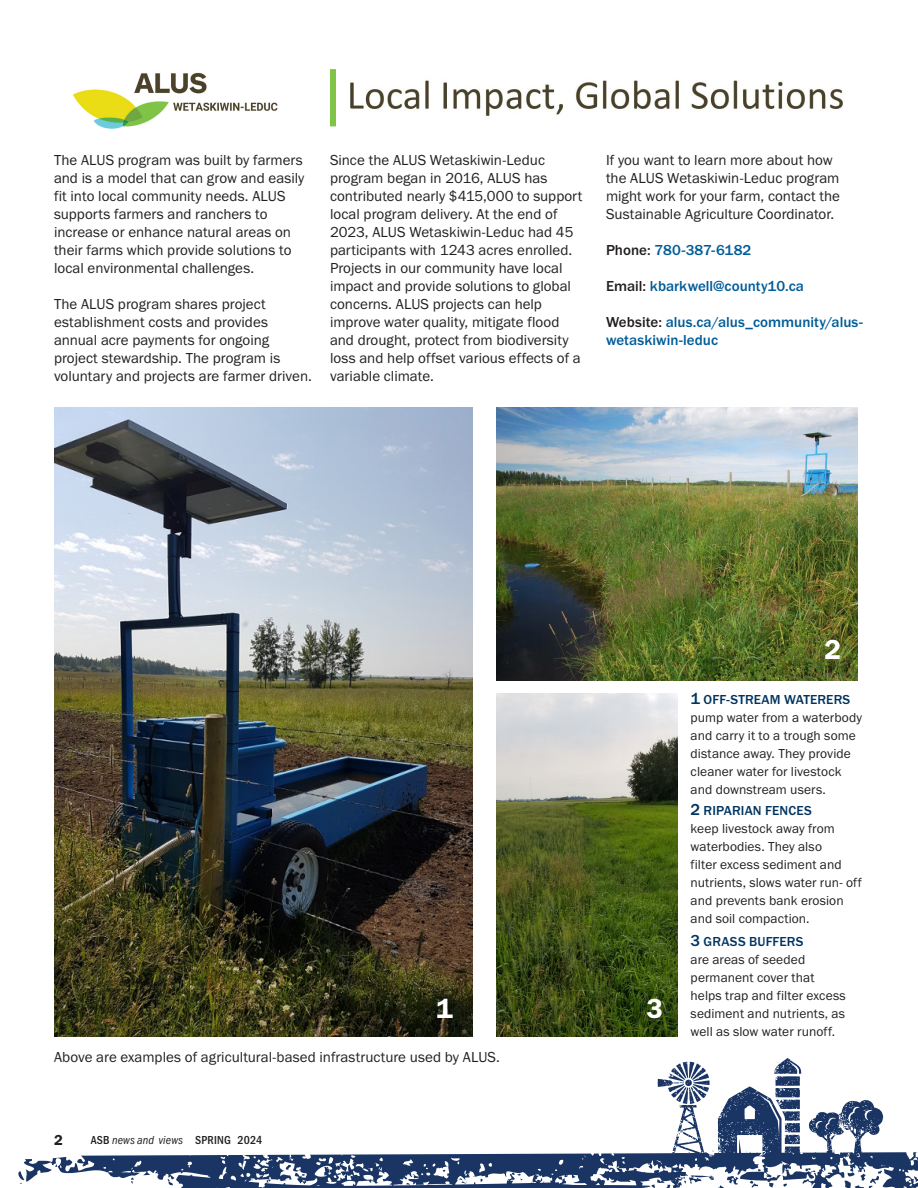
<style>
.page{position:relative;width:918px;height:1188px;background:#fff}
.page>*{position:absolute;margin:0;border:0;box-sizing:border-box;transform-origin:0 0}
.t1{font:28.5px "Franklin Gothic URW Dem";color:#fff}
.t2{font:15px/18px "Franklin Gothic URW Boo";color:#231f20}
.t3{font:500 15px/18px "Franklin Gothic URW";letter-spacing:.005em;color:#005c98}
.t4{font:15px "Franklin Gothic URW Dem";color:#231f20}
.t5{font:13.5px/18px "Franklin Gothic URW Boo";letter-spacing:.005em;color:#231f20}
.t6{font:500 12px "Franklin Gothic URW Cond";letter-spacing:.015em;color:#231f20}
.s1{color:#231f20}
.s2{font-family:"Franklin Gothic URW Con Boo Ita";font-weight:400}
.s3{font-family:"Franklin Gothic URW";font-weight:500;font-size:16.5px;color:#003460}
.s4{font-family:"Franklin Gothic URW";font-weight:500;color:#003460}
</style>
<div class="page">
<svg style="left:18px;top:1058px;width:900px;height:130px"></svg>
<img style="left:73px;top:72px;width:205px;height:57px">
<img style="left:330px;top:80px;width:513px;height:47px">
<div style="left:330px;top:69px;width:6px;height:57px;background:#7fc347"></div>
<img style="left:496px;top:408px;width:362px;height:272px">
<img style="left:496px;top:693px;width:181px;height:343px">
<img style="left:54px;top:408px;width:418px;height:628px">
<p class="t2" style="left:54px;top:151px;width:252px">The ALUS program was built by farmers and is a model that can grow and easily fit into local community needs. ALUS supports farmers and ranchers to increase or enhance natural areas on their farms which provide solutions to local environmental challenges.</p>
<p class="t2" style="left:54px;top:295px;width:259px">The ALUS program shares project establishment costs and provides annual acre payments for ongoing project stewardship. The program is voluntary and projects are farmer driven.</p>
<p class="t2" style="left:330px;top:151px;width:254px">Since the ALUS Wetaskiwin-Leduc program began in 2016, ALUS has contributed nearly $415,000 to support local program delivery. At the end of 2023, ALUS Wetaskiwin-Leduc had 45 participants with 1243 acres enrolled.</p>
<p class="t2" style="left:330px;top:259px;width:252px">Projects in our community have local impact and provide solutions to global concerns. ALUS projects can help improve water quality, mitigate flood and drought, protect from biodiversity loss and help offset various effects of a variable climate.</p>
<p class="t2" style="left:606px;top:151px;width:236px">If you want to learn more about how the ALUS Wetaskiwin-Leduc program might work for your farm, contact the Sustainable Agriculture Coordinator.</p>
<p class="t3" style="left:606px;top:241px;width:147px"><span class="s1">Phone:</span> 780-387-6182</p>
<p class="t3" style="left:606px;top:277px;width:199px"><span class="s1">Email:</span> kbarkwell@county10.ca</p>
<p class="t3" style="left:606px;top:313px;width:258px"><span class="s1">Website:</span> alus.ca/alus_community/alus&shy;wetaskiwin-leduc</p>
<p class="t1" style="left:436px;top:991px;width:18px">1</p>
<p class="t2" style="left:54px;top:1048px;width:447px">Above are examples of agricultural-based infrastructure used by ALUS.</p>
<p class="t4" style="left:54px;top:1130px;width:10px">2</p>
<p class="t6" style="left:91px;top:1131px;width:173px">ASB <span class="s2">news and views</span> SPRING 2024</p>
<p class="t1" style="left:646px;top:991px;width:18px">3</p>
<p class="t1" style="left:824px;top:632px;width:18px">2</p>
<p class="t5" style="left:691px;top:691px;width:173px"><span class="s3">1</span> <span class="s4">OFF-STREAM WATERERS </span>pump water from a waterbody and carry it to a trough some distance away. They provide cleaner water for livestock and downstream users.</p>
<p class="t5" style="left:691px;top:802px;width:173px"><span class="s3">2</span> <span class="s4">RIPARIAN FENCES<br></span>keep livestock away from waterbodies. They also<br>filter excess sediment and nutrients, slows water run- off and prevents bank erosion and soil compaction.</p>
<p class="t5" style="left:691px;top:932px;width:157px"><span class="s3">3</span> <span class="s4">GRASS BUFFERS<br></span>are areas of seeded permanent cover that helps trap and filter excess sediment and nutrients, as well as slow water runoff.</p>
</div>
